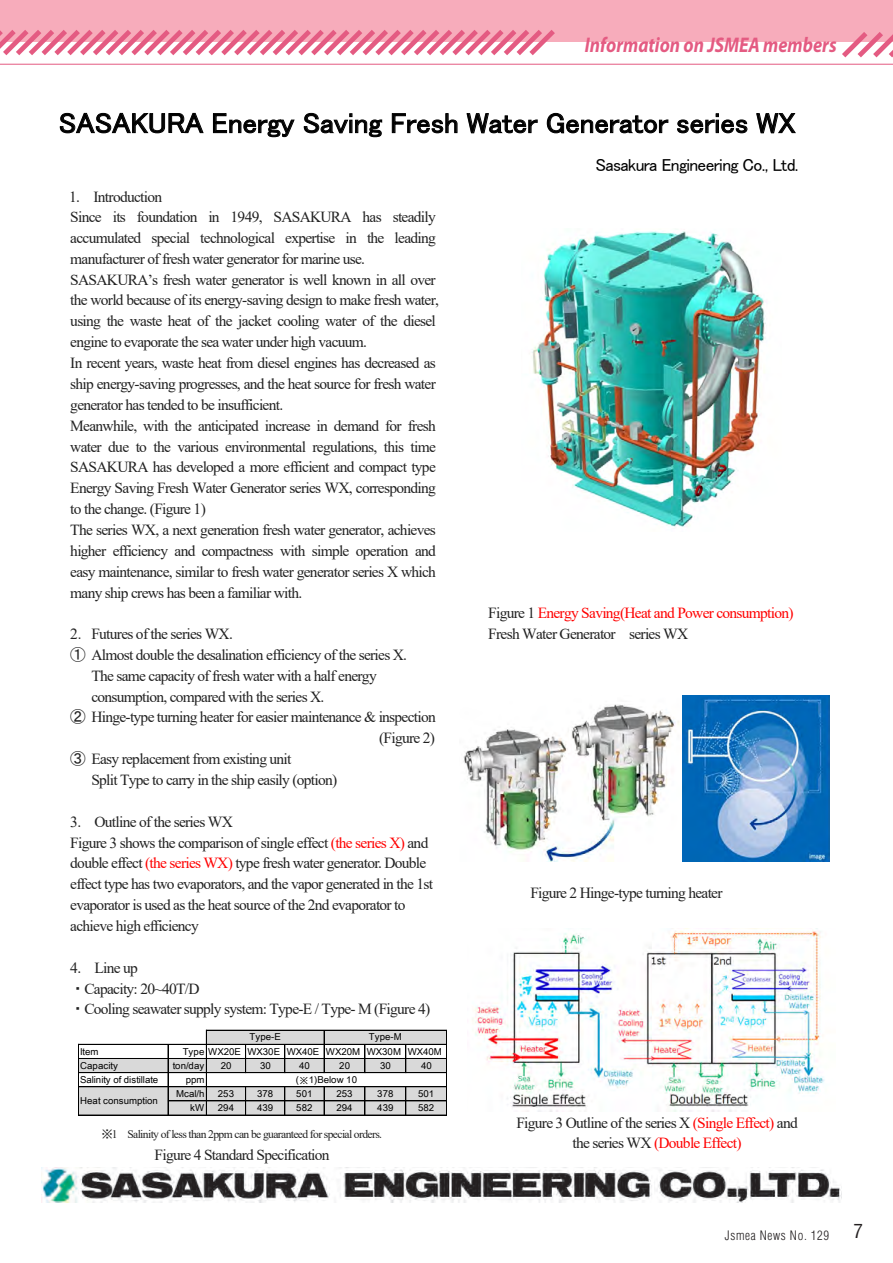
<style>
.page{position:relative;width:893px;height:1263px;background:#fff}
.page>*{position:absolute;margin:0;border:0;box-sizing:border-box;transform-origin:0 0}
.t1{font:28.5px "MS P Gothic";color:#000}
.t2{font:italic 700 21.3px "Myriad Pro";color:#e45b82;scale:.86 1}
.t3{font:condensed 19.2px "Helvetica LT Std";color:#231f20}
.t4{font:17.55px "MS P Gothic";letter-spacing:-.04em;color:#000}
.t5{font:15.45px/20.9px "Times New Roman";letter-spacing:-.045em;color:#212121}
.t6{font:15.45px/21px "Times New Roman";letter-spacing:-.045em;color:#f00}
.t7{font:300 condensed 12.75px "Helvetica LT Std";letter-spacing:.05em;color:#231f20}
.t8{font:11.55px "Times New Roman";letter-spacing:-.055em;color:#212121}
.t9{font:9.6px/14.1px "Arial Unicode MS";letter-spacing:.005em;color:#000;text-align:right}
.s1{font-family:"MS Gothic"}
.s2{color:#f00}
.s3{color:#212121}
</style>
<div class="page">
<div style="left:0;top:0;width:893px;height:42px;background:#f7acbb"></div>
<svg style="left:842px;top:32px;width:51px;height:26px"></svg>
<hr style="left:0;top:64px;width:893px;height:1px;background:#e45b82">
<svg style="left:0;top:30px;width:555px;height:26px"></svg>
<img style="left:532px;top:231px;width:234px;height:296px">
<img style="left:463px;top:696px;width:366px;height:165px">
<img style="left:472px;top:928px;width:353px;height:183px">
<div style="left:206px;top:1030px;width:241px;height:14px;background:#d9d9d9"></div>
<div style="left:78px;top:1058px;width:369px;height:15px;background:#d9d9d9"></div>
<div style="left:78px;top:1086px;width:369px;height:29px;background:#d9d9d9"></div>
<svg style="left:245px;top:1045px;width:1px;height:27px"></svg>
<svg style="left:285px;top:1045px;width:1px;height:27px"></svg>
<hr style="left:324px;top:1030px;width:1px;height:43px;background:#000">
<svg style="left:365px;top:1045px;width:1px;height:27px"></svg>
<svg style="left:406px;top:1045px;width:1px;height:27px"></svg>
<hr style="left:206px;top:1030px;width:1px;height:85px;background:#000">
<svg style="left:324px;top:1087px;width:1px;height:28px"></svg>
<hr style="left:446px;top:1030px;width:1px;height:85px;background:#000">
<hr style="left:78px;top:1044px;width:1px;height:71px;background:#000">
<hr style="left:168px;top:1044px;width:1px;height:71px;background:#000">
<svg style="left:245px;top:1087px;width:1px;height:28px"></svg>
<svg style="left:285px;top:1087px;width:1px;height:28px"></svg>
<svg style="left:365px;top:1087px;width:1px;height:28px"></svg>
<svg style="left:406px;top:1087px;width:1px;height:28px"></svg>
<hr style="left:207px;top:1030px;width:240px;height:1px;background:#000">
<hr style="left:78px;top:1044px;width:369px;height:1px;background:#000">
<hr style="left:78px;top:1058px;width:369px;height:1px;background:#000">
<hr style="left:78px;top:1072px;width:369px;height:1px;background:#000">
<hr style="left:78px;top:1086px;width:369px;height:1px;background:#000">
<hr style="left:168px;top:1101px;width:279px;height:1px;background:#000">
<hr style="left:78px;top:1115px;width:369px;height:1px;background:#000">
<img style="left:41px;top:1168px;width:801px;height:34px">
<h2 class="t2" style="left:585px;top:33px;width:294px">Information on JSMEA members</h2>
<h1 class="t1" style="left:59px;top:108px;width:739px">SASAKURA Energy Saving Fresh Water Generator series WX</h1>
<p class="t4" style="left:595px;top:156px;width:204px">Sasakura Engineering Co., Ltd.</p>
<p class="t5" style="left:69px;top:185px;width:371px">1. Introduction<br>Since its foundation in 1949, SASAKURA has steadily accumulated special technological expertise in the leading manufacturer of fresh water generator for marine use.<br>SASAKURA’s fresh water generator is well known in all over the world because of its energy-saving design to make fresh water, using the waste heat of the jacket cooling water of the diesel engine to evaporate the sea water under high vacuum.<br>In recent years, waste heat from diesel engines has decreased as ship energy-saving progresses, and the heat source for fresh water generator has tended to be insufficient.<br>Meanwhile, with the anticipated increase in demand for fresh water due to the various environmental regulations, this time SASAKURA has developed a more efficient and compact type Energy Saving Fresh Water Generator series WX, corresponding to the change. (Figure 1)<br>The series WX, a next generation fresh water generator, achieves higher efficiency and compactness with simple operation and easy maintenance, similar to fresh water generator series X which many ship crews has been a familiar with.</p>
<p class="t5" style="left:70px;top:623px;width:164px">2<span class="s1">．</span>Futures of the series WX.</p>
<p class="t5" style="left:70px;top:644px;width:338px"><span class="s1">①</span> Almost double the desalination efficiency of the series X.</p>
<p class="t5" style="left:91px;top:665px;width:287px">The same capacity of fresh water with a half energy</p>
<p class="t5" style="left:91px;top:686px;width:235px">consumption, compared with the series X.</p>
<p class="t5" style="left:70px;top:706px;width:367px"><span class="s1">②</span> Hinge-type turning heater for easier maintenance &amp; inspection</p>
<p class="t5" style="left:379px;top:727px;width:57px">(Figure 2)</p>
<p class="t5" style="left:70px;top:748px;width:223px"><span class="s1">③</span> Easy replacement from existing unit</p>
<p class="t5" style="left:91px;top:769px;width:247px">Split Type to carry in the ship easily (option)</p>
<p class="t5" style="left:70px;top:810px;width:364px">3. Outline of the series WX<br>Figure 3 shows the comparison of single effect <span class="s2">(the series X)</span> and double effect <span class="s2">(the series WX)</span> type fresh water generator. Double effect type has two evaporators, and the vapor generated in the 1st evaporator is used as the heat source of the 2nd evaporator to achieve high efficiency</p>
<p class="t5" style="left:70px;top:956px;width:361px">4. Line up<br><span class="s1">・</span>Capacity: 20~40T/D<br><span class="s1">・</span>Cooling seawater supply system: Type-E / Type- M (Figure 4)</p>
<p class="t6" style="left:488px;top:602px;width:307px"><span class="s3">Figure 1</span> Energy Saving(Heat and Power consumption)<br><span class="s3">Fresh Water Generator series WX</span></p>
<p class="t5" style="left:530px;top:882px;width:194px">Figure 2 Hinge-type turning heater</p>
<p class="t9" style="left:250px;top:1030px;width:33px">Type-E</p>
<p class="t9" style="left:369px;top:1030px;width:34px">Type-M</p>
<p class="t9" style="left:80px;top:1044px;width:20px">Item</p>
<p class="t9" style="left:183px;top:1044px;width:261px">Type WX20E WX30E WX40E WX20M WX30M WX40M</p>
<p class="t9" style="left:80px;top:1058px;width:39px">Capacity</p>
<p class="t9" style="left:173px;top:1058px;width:33px">ton/day</p>
<p class="t9" style="left:221px;top:1058px;width:12px">20</p>
<p class="t9" style="left:260px;top:1058px;width:12px">30</p>
<p class="t9" style="left:299px;top:1058px;width:12px">40</p>
<p class="t9" style="left:339px;top:1058px;width:12px">20</p>
<p class="t9" style="left:380px;top:1058px;width:12px">30</p>
<p class="t9" style="left:421px;top:1058px;width:12px">40</p>
<p class="t9" style="left:80px;top:1072px;width:80px">Salinity of distillate</p>
<p class="t9" style="left:176px;top:1072px;width:30px">ppm<br>Mcal/h</p>
<p class="t9" style="left:296px;top:1072px;width:63px">(※1)Below 10</p>
<p class="t9" style="left:218px;top:1087px;width:18px">253</p>
<p class="t9" style="left:257px;top:1087px;width:18px">378</p>
<p class="t9" style="left:296px;top:1087px;width:18px">501</p>
<p class="t9" style="left:336px;top:1087px;width:18px">253</p>
<p class="t9" style="left:377px;top:1087px;width:18px">378</p>
<p class="t9" style="left:418px;top:1087px;width:18px">501</p>
<p class="t9" style="left:80px;top:1093px;width:79px">Heat consumption</p>
<p class="t9" style="left:190px;top:1101px;width:16px">kW</p>
<p class="t9" style="left:218px;top:1101px;width:18px">294</p>
<p class="t9" style="left:257px;top:1101px;width:18px">439</p>
<p class="t9" style="left:296px;top:1101px;width:18px">582</p>
<p class="t9" style="left:336px;top:1101px;width:18px">294</p>
<p class="t9" style="left:377px;top:1101px;width:18px">439</p>
<p class="t9" style="left:418px;top:1101px;width:18px">582</p>
<p class="t8" style="left:101px;top:1126px;width:282px"><span class="s1">※</span>1 Salinity of less than 2ppm can be guaranteed for special orders.</p>
<p class="t5" style="left:155px;top:1144px;width:177px">Figure 4 Standard Specification</p>
<p class="t5" style="left:516px;top:1112px;width:283px;text-align:center">Figure 3 Outline of the series X <span class="s2">(Single Effect)</span> and the series WX <span class="s2">(Double Effect)</span></p>
<p class="t7" style="left:725px;top:1227px;width:106px">Jsmea News No. 129</p>
<p class="t3" style="left:854px;top:1219px;width:11px">7</p>
</div>
